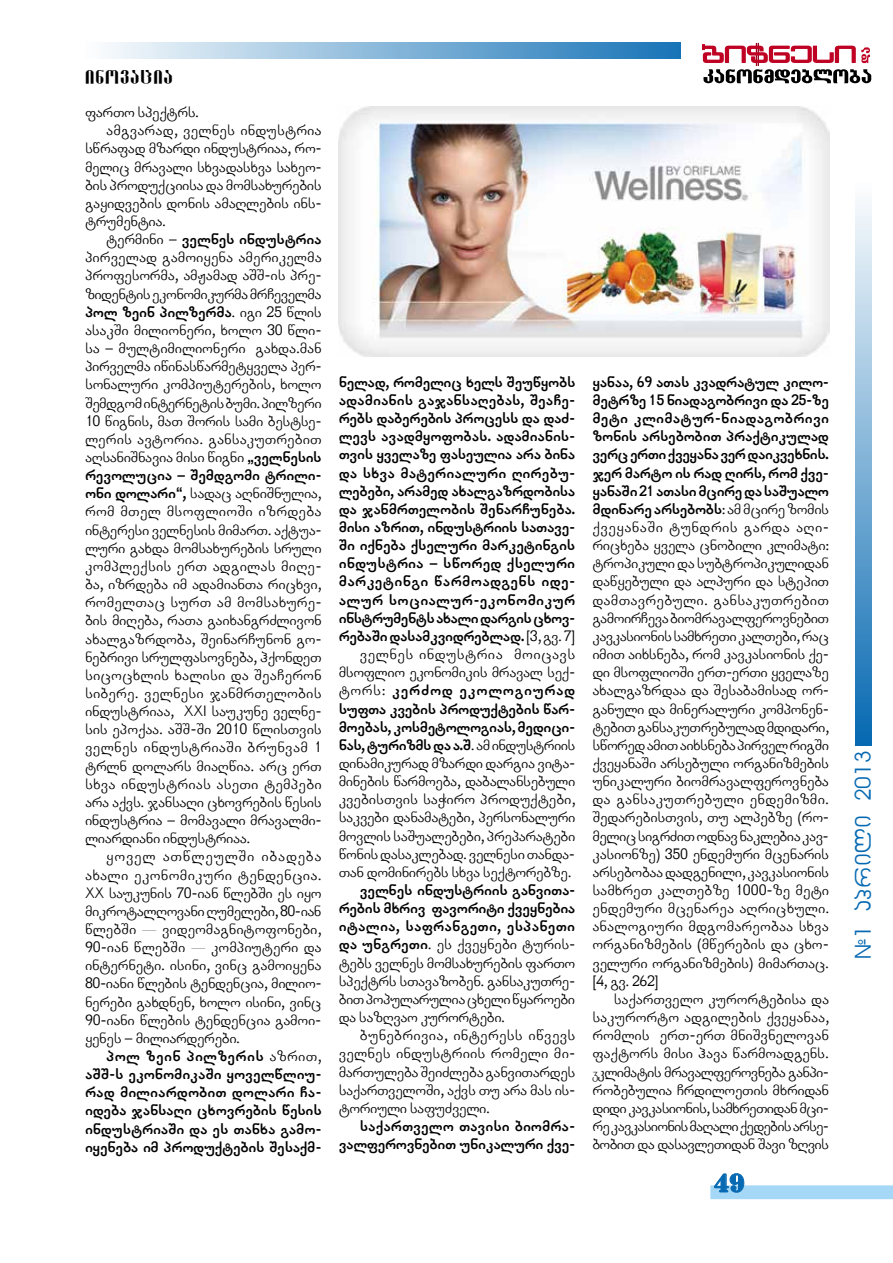
<style>
.page{position:relative;width:893px;height:1263px;background:#fff}
.page>*{position:absolute;margin:0;border:0;box-sizing:border-box;transform-origin:0 0}
.t1{font:27px "Stencil";color:#0669b2}
.t2{font:22.5px "Avaza Mtavruli";letter-spacing:.025em;color:#0669b2}
.t3{font:19.5px "Geo Shemoqmedi";letter-spacing:.05em;color:#000;scale:1.2 1}
.t4{font:15px/18.1px "H Kolkhety";letter-spacing:-.025em;color:#000}
.t5{font:700 15px/18.1px "H Kolkhety";letter-spacing:-.02em;color:#000;text-align:right}
.t6{font:15px "H Kolkhety";letter-spacing:.005em;color:#000}
.t7{font:15px "H Kolkhety";letter-spacing:.015em;color:#000}
.t8{font:15px "H Kolkhety";letter-spacing:-.005em;color:#000}
.t9{font:15px "H Kolkhety";letter-spacing:.01em;color:#000}
.t10{font:15px "H Kolkhety";letter-spacing:-.045em;color:#000}
.t11{font:15px "H Kolkhety";color:#000}
.t12{font:15px "H Kolkhety";letter-spacing:.045em;color:#000}
.t13{font:700 15px "H Kolkhety";letter-spacing:.015em;color:#000}
.s1{font-weight:400}
.s2{font-weight:700}
</style>
<div class="page">
<div style="left:710px;top:1185px;width:183px;height:14px;background:#a5d8f6;border:2px solid #a5d8f6"></div>
<svg style="left:714px;top:1173px;width:30px;height:20px"></svg>
<div style="left:85px;top:43px;width:640px;height:16px;background:linear-gradient(to right,#fdfdfe,#0669b2)"></div>
<div style="left:855px;top:182px;width:17px;height:563px;background:linear-gradient(to bottom,#fdfdfe,#0669b2)"></div>
<div style="left:681px;top:38px;width:191px;height:46px;background:#fff"></div>
<svg style="left:707px;top:75px;width:165px;height:9px"></svg>
<svg style="left:702px;top:43px;width:169px;height:40px"></svg>
<img style="left:339px;top:106px;width:490px;height:250px">
<h3 class="t3" style="left:85px;top:66px;width:74px">INOVACIA</h3>
<p class="t4" style="left:85px;top:104px;width:116px">FARTO SPEQTRS.</p>
<p class="t6" style="left:106px;top:123px;width:217px">AMGVARAD, VELNES INDUSTRIA</p>
<p class="t4" style="left:85px;top:140px;width:236px">SWRAFAD MZARDI INDUSTRIAA, RO-</p>
<p class="t4" style="left:85px;top:159px;width:236px">MELIC MRAVALI SXVADASXVA SAXEO-</p>
<p class="t4" style="left:85px;top:177px;width:238px">BIS PRODUQCIISA DA MOMSAXUREBIS</p>
<p class="t4" style="left:85px;top:195px;width:236px">GAYIDVEBIS DONIS AMARLEBIS INS-</p>
<p class="t4" style="left:85px;top:213px;width:82px">TRUMENTIA.</p>
<p class="t5" style="left:106px;top:231px;width:217px"><span class="s1">TERMINI _</span> VELNES INDUSTRIA</p>
<p class="t8" style="left:85px;top:250px;width:238px">PIRVELAD GAMOIYENA AMERIKELMA</p>
<p class="t4" style="left:85px;top:267px;width:236px">PROFESORMA, AMJAMAD ASS-IS PRE-</p>
<p class="t4" style="left:85px;top:286px;width:238px">ZIDENTIS EKONOMIKURMA MRCEVELMA</p>
<p class="t5" style="left:85px;top:304px;width:238px">POL ZEIN PILZERMA<span class="s1">. IGI 25 WLIS</span></p>
<p class="t4" style="left:85px;top:322px;width:236px">ASAKSI MILIONERI, XOLO 30 WLI-</p>
<p class="t4" style="left:85px;top:340px;width:238px">SA _ MULTIMILIONERI GAXDA.MAN</p>
<p class="t4" style="left:85px;top:358px;width:236px">PIRVELMA IWINASWARMETYVELA PER-</p>
<p class="t4" style="left:85px;top:376px;width:238px">SONALURI KOMPIUTEREBIS, XOLO</p>
<p class="t10" style="left:85px;top:395px;width:238px">SEMDGOM INTERNETIS BUMI. PILZERI</p>
<p class="t4" style="left:85px;top:413px;width:236px">10 WIGNIS, MAT SORIS SAMI BESTSE-</p>
<p class="t11" style="left:85px;top:431px;width:238px">LERIS AVTORIA. GANSAKUTREBIT</p>
<p class="t4" style="left:85px;top:449px;width:238px">ARSANISNAVIA MISI WIGNI <span class="s2">`VELNESIS</span></p>
<p class="t5" style="left:85px;top:467px;width:236px">REVOLUCIA _ SEMDGOMI TRILI-</p>
<p class="t4" style="left:85px;top:485px;width:238px"><span class="s2">ONI DOLARI~,</span> SADAC ARNISNULIA,</p>
<p class="t7" style="left:85px;top:504px;width:238px">ROM MTEL MSOFLIOSI IZRDEBA</p>
<p class="t4" style="left:85px;top:522px;width:236px">INTERESI VELNESIS MIMART. AQTUA-</p>
<p class="t4" style="left:85px;top:540px;width:238px">LURI GAXDA MOMSAXUREBIS SRULI</p>
<p class="t9" style="left:85px;top:558px;width:236px">KOMPLEQSIS ERT ADGILAS MIRE-</p>
<p class="t4" style="left:85px;top:576px;width:238px">BA, IZRDEBA IM ADAMIANTA RICXVI,</p>
<p class="t6" style="left:85px;top:595px;width:236px">ROMELTAC SURT AM MOMSAXURE-</p>
<p class="t4" style="left:85px;top:612px;width:238px">BIS MIREBA, RATA GAIXANGRZLIVON</p>
<p class="t4" style="left:85px;top:630px;width:236px">AXALGAZRDOBA, SEINARCUNON GO-</p>
<p class="t4" style="left:85px;top:649px;width:238px">NEBRIVI SRULFASOVNEBA, HQONDET</p>
<p class="t6" style="left:85px;top:667px;width:238px">SICOCXLIS XALISI DA SEACERON</p>
<p class="t6" style="left:85px;top:685px;width:238px">SIBERE. VELNESI JANMRTELOBIS</p>
<p class="t4" style="left:85px;top:703px;width:236px">INDUSTRIAA, XXI SAUKUNE VELNE-</p>
<p class="t4" style="left:85px;top:721px;width:238px">SIS EPOQAA. ASS-SI 2010 WLISTVIS</p>
<p class="t7" style="left:85px;top:740px;width:238px">VELNES INDUSTRIASI BRUNVAM 1</p>
<p class="t4" style="left:85px;top:758px;width:238px">TRLN DOLARS MIARWIA. ARC ERT</p>
<p class="t9" style="left:85px;top:776px;width:238px">SXVA INDUSTRIAS ASETI TEMPEBI</p>
<p class="t4" style="left:85px;top:794px;width:238px">ARA AQVS. JANSARI CXOVREBIS WESIS</p>
<p class="t4" style="left:85px;top:812px;width:236px">INDUSTRIA _ MOMAVALI MRAVALMI-</p>
<p class="t4" style="left:85px;top:830px;width:167px">LIARDIANI INDUSTRIAA.</p>
<p class="t12" style="left:106px;top:849px;width:217px">YOVEL ATWLEULSI IBADEBA</p>
<p class="t7" style="left:85px;top:867px;width:238px">AXALI EKONOMIKURI TENDENCIA.</p>
<p class="t4" style="left:85px;top:885px;width:238px">XX SAUKUNIS 70-IAN WLEBSI ES IYO</p>
<p class="t4" style="left:85px;top:903px;width:238px">MIKROTALROVANI RUMELEBI, 80-IAN</p>
<p class="t4" style="left:85px;top:921px;width:238px">WLEBSI – VIDEOMAGNITOFONEBI,</p>
<p class="t8" style="left:85px;top:940px;width:238px">90-IAN WLEBSI – KOMPIUTERI DA</p>
<p class="t4" style="left:85px;top:957px;width:238px">INTERNETI. ISINI, VINC GAMOIYENA</p>
<p class="t4" style="left:85px;top:975px;width:236px">80-IANI WLEBIS TENDENCIA, MILIO-</p>
<p class="t4" style="left:85px;top:993px;width:238px">NEREBI GAXDNEN, XOLO ISINI, VINC</p>
<p class="t4" style="left:85px;top:1012px;width:236px">90-IANI WLEBIS TENDENCIA GAMOI-</p>
<p class="t4" style="left:85px;top:1030px;width:157px">YENES _ MILIARDEREBI.</p>
<p class="t13" style="left:106px;top:1048px;width:217px">POL ZEIN PILZERIS <span class="s1">AZRIT,</span></p>
<p class="t5" style="left:85px;top:1066px;width:236px">ASS-S EKONOMIKASI YOVELWLIU-</p>
<p class="t5" style="left:85px;top:1084px;width:236px">RAD MILIARDOBIT DOLARI CA-</p>
<p class="t5" style="left:85px;top:1102px;width:238px">IDEBA JANSARI CXOVREBIS WESIS</p>
<p class="t5" style="left:85px;top:1121px;width:236px">INDUSTRIASI DA ES TANXA GAMO-</p>
<p class="t5" style="left:85px;top:1139px;width:236px">IYENEBA IM PRODUQTEBIS SESAQM-</p>
<p class="t5" style="left:339px;top:374px;width:238px">NELAD, ROMELIC XELS SEUWYOBS<br>ADAMIANIS GAJANSAREBAS, SEACE-<br>REBS DABEREBIS PROCESS DA DAZ-<br>LEVS AVADMYOFOBAS. ADAMIANIS-<br>TVIS YVELAZE FASEULIA ARA BINA<br>DA SXVA MATERIALURI RIREBU-<br>LEBEBI, ARAMED AXALGAZRDOBISA<br>DA JANMRTELOBIS SENARCUNEBA.<br>MISI AZRIT, INDUSTRIIS SATAVE-<br>SI IQNEBA QSELURI MARKETINGIS<br>INDUSTRIA _ SWORED QSELURI<br>MARKETINGI WARMOADGENS IDE-<br>ALUR SOCIALUR-EKONOMIKUR<br>INSTRUMENTS AXALI DARGIS CXOV-<br>REBASI DASAMKVIDREBLAD. <span class="s1">[3, GV. 7]<br>VELNES INDUSTRIA MOICAVS<br>MSOFLIO EKONOMIKIS MRAVAL SEQ-<br>TORS:</span> KERZOD EKOLOGIURAD<br>SUFTA KVEBIS PRODUQTEBIS WAR-<br>MOEBAS, KOSMETOLOGIAS, MEDICI-<br>NAS, TURIZMS DA A.S<span class="s1">. AM INDUSTRIIS<br>DINAMIKURAD MZARDI DARGIA VITA-<br>MINEBIS WARMOEBA, DABALANSEBULI<br>KVEBISTVIS SAWIRO PRODUQTEBI,<br>SAKVEBI DANAMATEBI, PERSONALURI<br>MOVLIS SASUALEBEBI, PREPARATEBI<br>WONIS DASAKLEBAD. VELNESI TANDA-<br>TAN DOMINIREBS SXVA SEQTOREBZE.</span></p>
<p class="t4" style="left:339px;top:882px;width:238px;text-indent:21px"><span class="s2">VELNES INDUSTRIIS GANVITA-<br>REBIS MXRIV FAVORITI QVEYNEBIA<br>ITALIA, SAFRANGETI, ESPANETI<br>DA UNGRETI</span>. ES QVEYNEBI TURIS-<br>TEBS VELNES MOMSAXUREBIS FARTO<br>SPEQTRS STAVAZOBEN. GANSAKUTRE-<br>BIT POPULARULIA CXELI WYAROEBI<br>DA SAZRVAO KURORTEBI.</p>
<p class="t4" style="left:339px;top:1027px;width:238px;text-indent:21px">BUNEBRIVIA, INTERESS IWVEVS<br>VELNES INDUSTRIIS ROMELI MI-<br>MARTULEBA SEIZLEBA GANVITARDES<br>SAQARTVELOSI, AQVS TU ARA MAS IS-<br>TORIULI SAFUZVELI.</p>
<p class="t5" style="left:339px;top:1118px;width:236px">SAQARTVELO TAVISI BIOMRA-<br>VALFEROVNEBIT UNIKALURI QVE-</p>
<p class="t4" style="left:592px;top:374px;width:238px"><span class="s2">YANAA, 69 ATAS KVADRATUL KILO-<br>METRZE 15 NIADAGOBRIVI DA 25-ZE<br>METI KLIMATUR-NIADAGOBRIVI<br>ZONIS ARSEBOBIT PRAQTIKULAD<br>VERC ERTI QVEYANA VER DAIKVEXNIS.<br>JER MARTO IS RAD RIRS, ROM QVE-<br>YANASI 21 ATASI MCIRE DA SASUALO<br>MDINARE ARSEBOBS</span>: AM MCIRE ZOMIS<br>QVEYANASI TUNDRIS GARDA ARI-<br>RICXEBA YVELA CNOBILI KLIMATI:<br>TROPIKULI DA SUBTROPIKULIDAN<br>DAWYEBULI DA ALPURI DA STEPIT<br>DAMTAVREBULI. GANSAKUTREBIT<br>GAMOIRCEVA BIOMRAVALFEROVNEBIT<br>KAVKASIONIS SAMXRETI KALTEBI, RAC<br>IMIT AIXSNEBA, ROM KAVKASIONIS QE-<br>DI MSOFLIOSI ERT-ERTI YVELAZE<br>AXALGAZRDAA DA SESABAMISAD OR-<br>GANULI DA MINERALURI KOMPONEN-<br>TEBIT GANSAKUTREBULAD MDIDARI,<br>SWORED AMIT AIXSNEBA PIRVEL RIGSI<br>QVEYANASI ARSEBULI ORGANIZMEBIS<br>UNIKALURI BIOMRAVALFEROVNEBA<br>DA GANSAKUTREBULI ENDEMIZMI.<br>SEDAREBISTVIS, TU ALPEBZE (RO-<br>MELIC SIGRZIT ODNAV NAKLEBIA KAV-<br>KASIONZE) 350 ENDEMURI MCENARIS<br>ARSEBOBAA DADGENILI, KAVKASIONIS<br>SAMXRET KALTEBZE 1000-ZE METI<br>ENDEMURI MCENAREA ARRICXULI.<br>ANALOGIURI MDGOMAREOBAA SXVA<br>ORGANIZMEBIS (MWEREBIS DA CXO-<br>VELURI ORGANIZMEBIS) MIMARTAC. [4, GV. 262]</p>
<p class="t4" style="left:592px;top:991px;width:238px;text-indent:21px">SAQARTVELO KURORTEBISA DA<br>SAKURORTO ADGILEBIS QVEYANAA,<br>ROMLIS ERT-ERT MNISVNELOVAN<br>FAQTORS MISI HAVA WARMOADGENS.<br>KKLIMATIS MRAVALFEROVNEBA GANPI-<br>ROBEBULIA CRDILOETIS MXRIDAN<br>DIDI KAVKASIONIS, SAMXRETIDAN MCI-<br>RE KAVKASIONIS MARALI QEDEBIS ARSE-<br>BOBIT DA DASAVLETIDAN SAVI ZRVIS</p>
<h1 class="t1" style="left:714px;top:1167px;width:32px">49</h1>
<h2 class="t2" style="left:853px;top:958px;width:209px;rotate:-90deg">#1 aprili 2013</h2>
</div>
